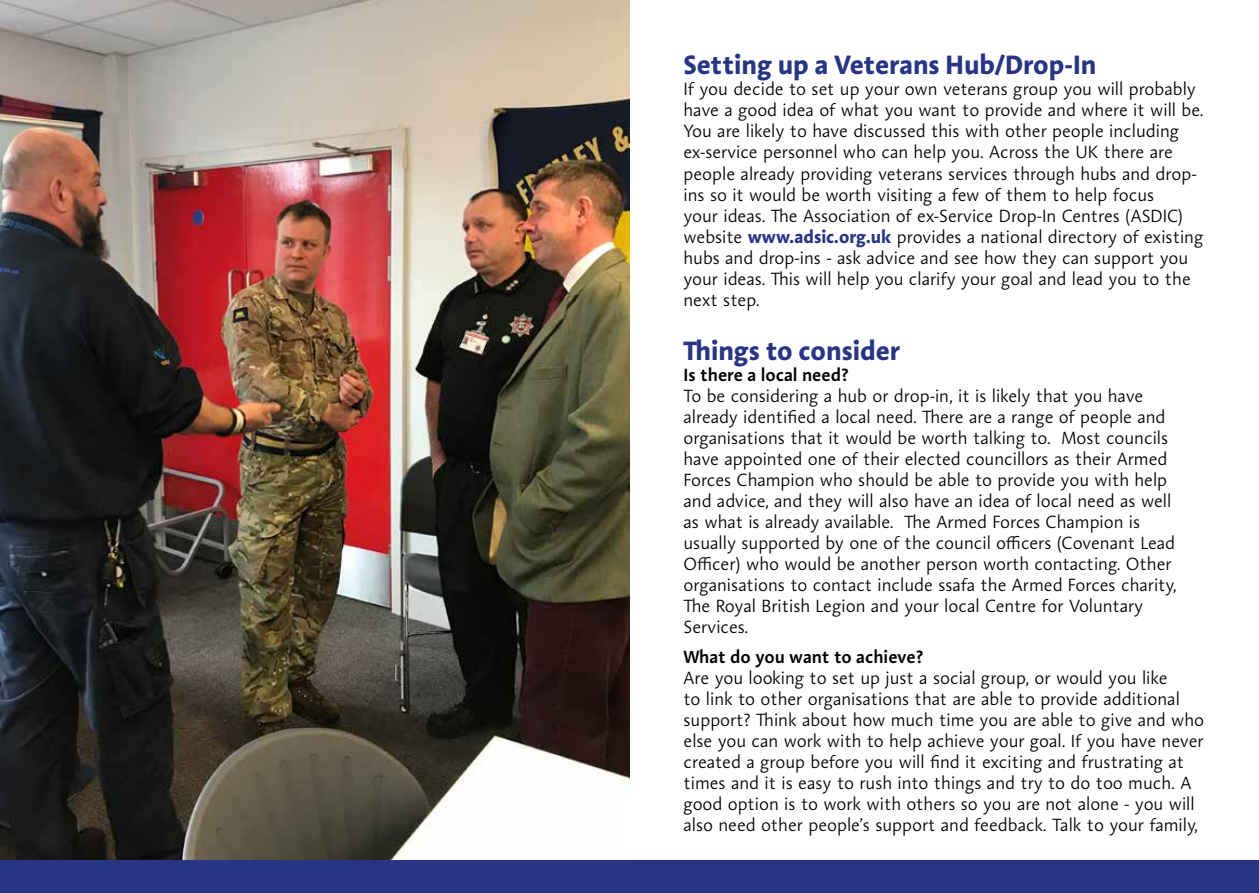
<style>
.page{position:relative;width:1259px;height:893px;background:#fff}
.page>*{position:absolute;margin:0;border:0;box-sizing:border-box;transform-origin:0 0}
.t1{font:700 27px "Aroma No 2 LT Pro";color:#283583}
.t2{font:300 18px/21px "Aroma No 2 LT Pro";color:#000}
.t3{font:600 18px "Aroma No 2 LT Pro";color:#000}
.s1{font-weight:700;color:#283583}
</style>
<div class="page">
<img style="left:0;top:0;width:629px;height:860px">
<div style="left:0;top:860px;width:1259px;height:33px;background:#283583"></div>
<h1 class="t1" style="left:683px;top:47px;width:414px">Setting up a Veterans Hub/Drop-In</h1>
<p class="t2" style="left:683px;top:79px;width:521px">If you decide to set up your own veterans group you will probably have a good idea of what you want to provide and where it will be.<br>You are likely to have discussed this with other people including ex-service personnel who can help you. Across the UK there are people already providing veterans services through hubs and drop&shy;ins so it would be worth visiting a few of them to help focus<br>your ideas. The Association of ex-Service Drop-In Centres (ASDIC) website <span class="s1">www.adsic.org.uk</span> provides a national directory of existing hubs and drop-ins - ask advice and see how they can support you your ideas. This will help you clarify your goal and lead you to the next step.</p>
<h1 class="t1" style="left:683px;top:332px;width:218px">Things to consider</h1>
<p class="t3" style="left:683px;top:362px;width:166px">Is there a local need?</p>
<p class="t2" style="left:683px;top:385px;width:495px">To be considering a hub or drop-in, it is likely that you have already identified a local need. There are a range of people and organisations that it would be worth talking to. Most councils have appointed one of their elected councillors as their Armed Forces Champion who should be able to provide you with help and advice, and they will also have an idea of local need as well as what is already available. The Armed Forces Champion is usually supported by one of the council officers (Covenant Lead Officer) who would be another person worth contacting. Other organisations to contact include ssafa the Armed Forces charity, The Royal British Legion and your local Centre for Voluntary Services.</p>
<p class="t3" style="left:683px;top:645px;width:241px">What do you want to achieve?</p>
<p class="t2" style="left:683px;top:667px;width:522px">Are you looking to set up just a social group, or would you like<br>to link to other organisations that are able to provide additional support? Think about how much time you are able to give and who else you can work with to help achieve your goal. If you have never created a group before you will find it exciting and frustrating at times and it is easy to rush into things and try to do too much. A good option is to work with others so you are not alone - you will also need other people’s support and feedback. Talk to your family,</p>
</div>
